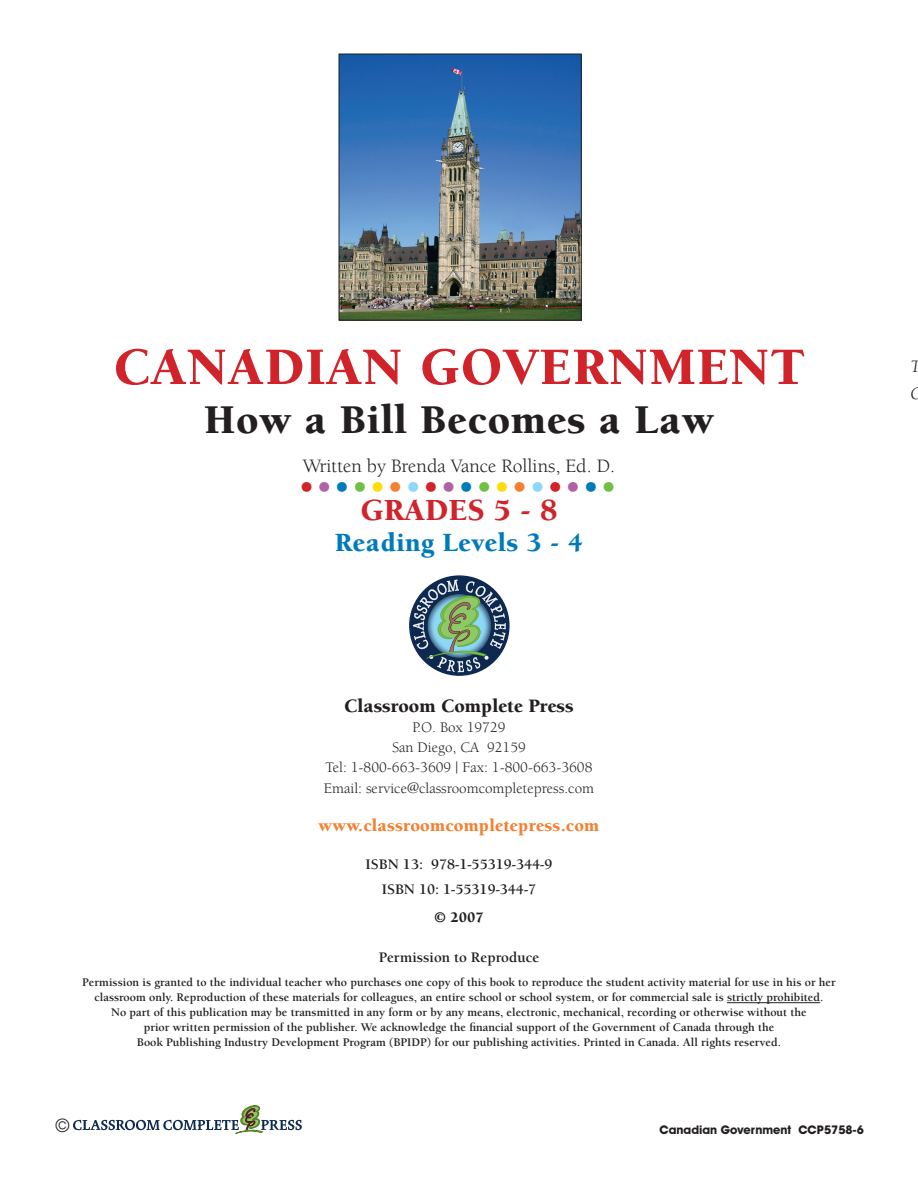
<style>
.page{position:relative;width:918px;height:1188px;background:#fff}
.page>*{position:absolute;margin:0;border:0;box-sizing:border-box;transform-origin:0 0}
.t1{font:900 54px "Berkeley";letter-spacing:.02em;color:#d1232a}
.t2{font:900 42px "Berkeley";letter-spacing:.02em;color:#231f20}
.t3{font:700 42px "Futura";color:#d1232a}
.TG_Blue_Small_Subhea{font:900 31.5px "Berkeley";letter-spacing:.005em;color:#d1232a}
.TG_Blue_Small_Subhea-2{font:900 27px "Berkeley";letter-spacing:.02em;color:#007bba}
.Vocabulary_Entries{font:19.5px "Berkeley";color:#231f20}
.Vocabulary_Entries-2{font:900 19.5px "Berkeley";color:#231f20}
.Vocabulary_Entries-3{font:900 18px "Berkeley";letter-spacing:.01em;color:#f48032}
.TG_Regular_Paragraph{font:italic 18px/27px "Berkeley";color:#231f20}
.t4{font:18px "Avant Garde";color:#231f20}
.Vocabulary_Entries-4{font:15px "Berkeley";color:#231f20}
.Vocabulary_Entries-5{font:700 15px "Berkeley";color:#231f20}
.Vocabulary_Entries-6{font:900 15px "Berkeley";color:#231f20}
.Vocabulary_Entries-7{font:700 12px "Berkeley";color:#231f20}
.t5{font:700 12px "Avant Garde IT Cby BT";color:#231f20}
.s1{color:#af63a5}
.s2{color:#007bba}
.s3{color:#71bf44}
.s4{color:#ffdb0a}
.s5{color:#f48032}
.s6{color:#8dd7f7}
</style>
<div class="page">
<svg style="left:73px;top:1106px;width:229px;height:28px"></svg>
<hr style="left:727px;top:1002px;width:93px;height:1px;background:#231f20">
<img style="left:341px;top:56px;width:239px;height:263px">
<div style="left:339px;top:54px;width:243px;height:267px;border:1px solid #231f20"></div>
<svg style="left:409px;top:575px;width:101px;height:101px"></svg>
<p class="t1" style="left:113px;top:338px;width:693px">CANADIAN GOVERNMENT</p>
<p class="t2" style="left:204px;top:398px;width:511px">How a Bill Becomes a Law</p>
<p class="Vocabulary_Entries" style="left:303px;top:456px;width:314px">Written by Brenda Vance Rollins, Ed. D.</p>
<p class="TG_Blue_Small_Subhea" style="left:360px;top:493px;width:199px">GRADES 5 - 8</p>
<p class="TG_Blue_Small_Subhea-2" style="left:335px;top:528px;width:250px">Reading Levels 3 - 4</p>
<p class="t3" style="left:299px;top:447px;width:318px">.<span class="s1">.</span><span class="s2">.</span><span class="s3">.</span><span class="s4">.</span><span class="s5">.</span><span class="s6">.</span>.<span class="s1">.</span><span class="s2">.</span><span class="s3">.</span><span class="s4">.</span><span class="s5">.</span><span class="s6">.</span>.<span class="s1">.</span><span class="s2">.</span><span class="s3">.</span></p>
<p class="TG_Regular_Paragraph" style="left:911px;top:353px;width:14px">T<br>G</p>
<p class="Vocabulary_Entries-2" style="left:344px;top:695px;width:231px">Classroom Complete Press</p>
<p class="Vocabulary_Entries-4" style="left:412px;top:719px;width:95px">P.O. Box 19729</p>
<p class="Vocabulary_Entries-4" style="left:392px;top:740px;width:135px">San Diego, CA 92159</p>
<p class="Vocabulary_Entries-4" style="left:325px;top:760px;width:269px">Tel: 1-800-663-3609 | Fax: 1-800-663-3608</p>
<p class="Vocabulary_Entries-4" style="left:324px;top:780px;width:272px">Email: service@classroomcompletepress.com</p>
<p class="Vocabulary_Entries-3" style="left:319px;top:816px;width:282px">www.classroomcompletepress.com</p>
<p class="Vocabulary_Entries-5" style="left:366px;top:857px;width:188px">ISBN 13: 978-1-55319-344-9</p>
<p class="Vocabulary_Entries-5" style="left:382px;top:881px;width:156px">ISBN 10: 1-55319-344-7</p>
<p class="Vocabulary_Entries-6" style="left:434px;top:909px;width:51px">© 2007</p>
<p class="Vocabulary_Entries-5" style="left:379px;top:950px;width:162px">Permission to Reproduce</p>
<p class="Vocabulary_Entries-7" style="left:82px;top:976px;width:755px">Permission is granted to the individual teacher who purchases one copy of this book to reproduce the student activity material for use in his or her</p>
<p class="Vocabulary_Entries-7" style="left:95px;top:991px;width:730px">classroom only. Reproduction of these materials for colleagues, an entire school or school system, or for commercial sale is strictly prohibited.</p>
<p class="Vocabulary_Entries-7" style="left:111px;top:1006px;width:697px">No part of this publication may be transmitted in any form or by any means, electronic, mechanical, recording or otherwise without the</p>
<p class="Vocabulary_Entries-7" style="left:144px;top:1021px;width:632px">prior written permission of the publisher. We acknowledge the financial support of the Government of Canada through the</p>
<p class="Vocabulary_Entries-7" style="left:137px;top:1036px;width:646px">Book Publishing Industry Development Program (BPIDP) for our publishing activities. Printed in Canada. All rights reserved.</p>
<h3 class="t4" style="left:56px;top:1114px;width:15px">©</h3>
<p class="t5" style="left:660px;top:1122px;width:206px">Canadian Government CCP5758-6</p>
</div>
